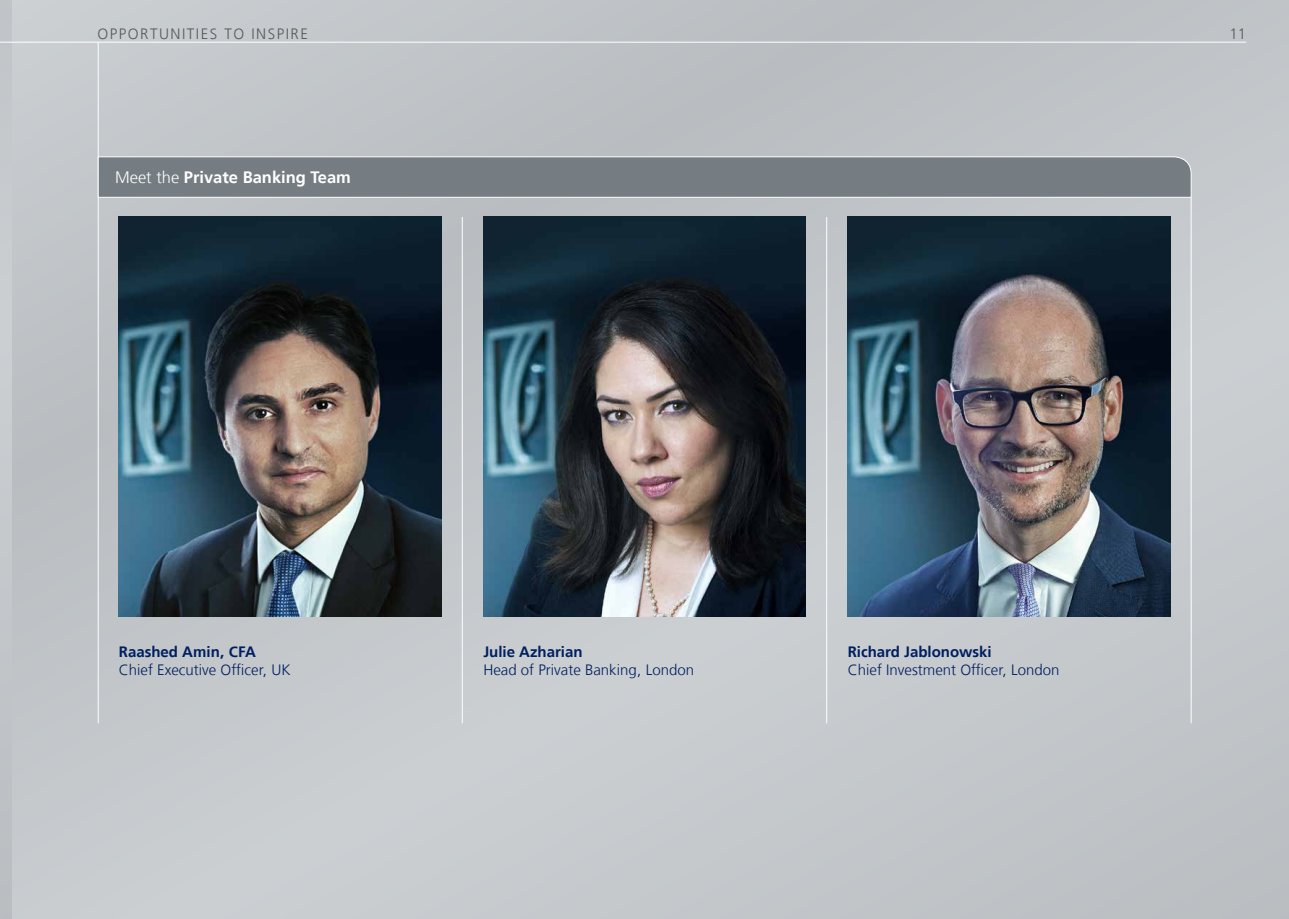
<style>
.page{position:relative;width:1289px;height:919px;background:#fff}
.page>*{position:absolute;margin:0;border:0;box-sizing:border-box;transform-origin:0 0}
.t1{font:700 16.5px "Frutiger LT Arabic 65";color:#fff}
.t2{font:300 15px "Frutiger LT Arabic 45";color:#001f60}
.t3{font:700 15px "Frutiger LT Arabic 65";color:#001f60}
.t4{font:300 15px "Frutiger LT Arabic 45";letter-spacing:.1em;color:#58595b}
.s1{font-family:"Frutiger LT Arabic 45";font-weight:300}
</style>
<div class="page">
<div style="left:0;top:0;width:13px;height:918px;background:#c4c8cb"></div>
<div style="left:13px;top:0;width:1275px;height:918px;background:#c4c8cb"></div>
<hr style="left:98px;top:42px;width:1px;height:156px;background:#fff">
<hr style="left:0;top:42px;width:1246px;height:1px;background:#fff">
<svg style="left:97px;top:156px;width:1094px;height:42px;background:#7c8488"></svg>
<hr style="left:98px;top:198px;width:1px;height:525px;background:#fff">
<hr style="left:462px;top:217px;width:1px;height:506px;background:#fff">
<hr style="left:1190px;top:198px;width:1px;height:525px;background:#fff">
<hr style="left:826px;top:217px;width:1px;height:506px;background:#fff">
<img style="left:119px;top:217px;width:322px;height:399px">
<img style="left:847px;top:217px;width:322px;height:399px">
<img style="left:483px;top:217px;width:322px;height:399px">
<p class="t4" style="left:97px;top:22px;width:212px">OPPORTUNITIES TO INSPIRE</p>
<p class="t4" style="left:1229px;top:22px;width:18px">11</p>
<p class="t1" style="left:115px;top:164px;width:237px"><span class="s1">Meet the</span> Private Banking Team</p>
<p class="t3" style="left:119px;top:639px;width:138px">Raashed Amin, CFA</p>
<p class="t2" style="left:119px;top:658px;width:173px">Chief Executive Officer, UK</p>
<p class="t3" style="left:483px;top:639px;width:101px">Julie Azharian</p>
<p class="t2" style="left:483px;top:658px;width:212px">Head of Private Banking, London</p>
<p class="t3" style="left:847px;top:639px;width:145px">Richard Jablonowski</p>
<p class="t2" style="left:847px;top:658px;width:213px">Chief Investment Officer, London</p>
</div>
